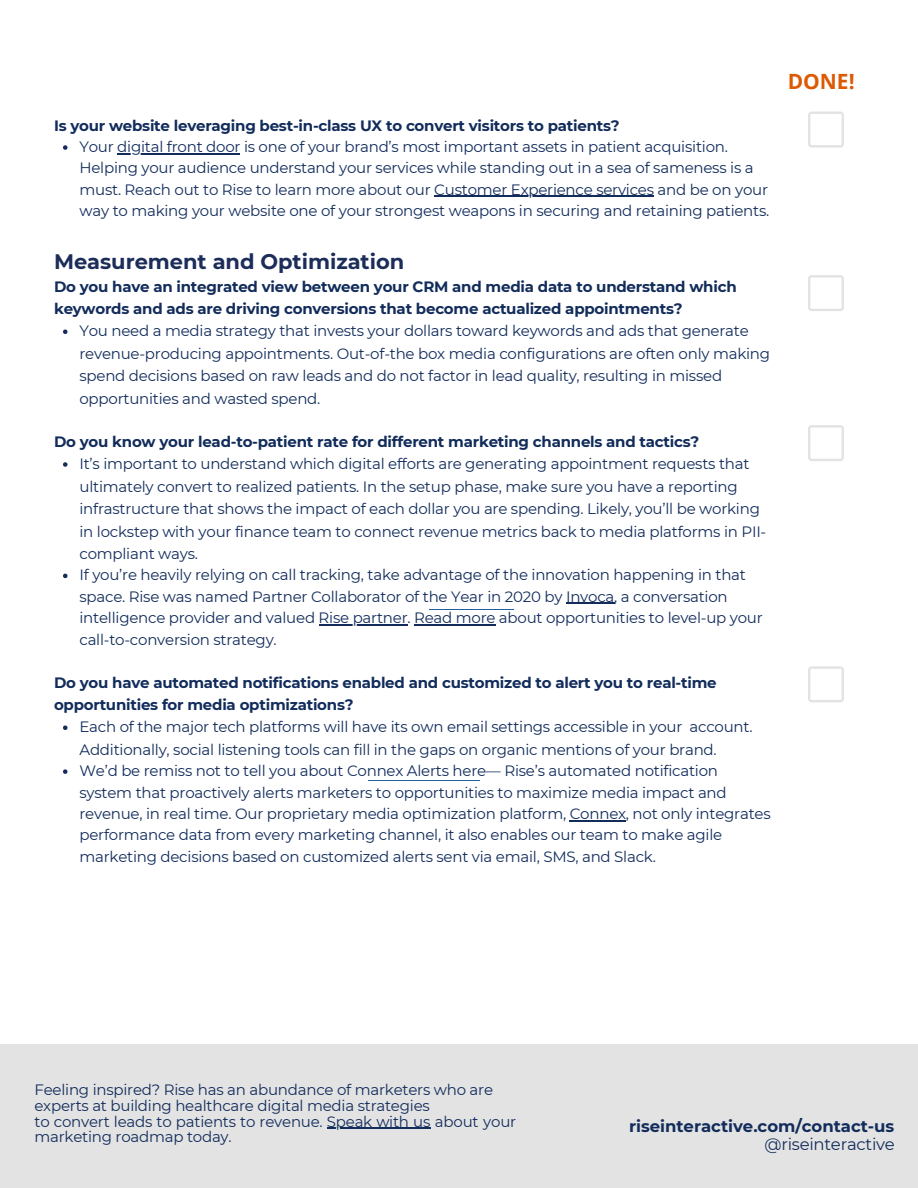
<style>
.page{position:relative;width:918px;height:1188px;background:#fff}
.page>*{position:absolute;margin:0;border:0;box-sizing:border-box;transform-origin:0 0}
.t1{font:700 21px "Montserrat";color:#1c2d5a}
.t2{font:700 21px "Open Sans";color:#dd5a04}
.t3{font:700 16.5px "Montserrat";color:#122c5b}
.t4{font:16.5px "Montserrat";letter-spacing:-.015em;color:#122c5b}
.t5{font:15px/21.3px "Montserrat";letter-spacing:-.015em;color:#122c5b}
.t6{font:700 15px/21.3px "Montserrat";letter-spacing:-.015em;color:#122c5b}
</style>
<div class="page">
<div style="left:0;top:1044px;width:918px;height:144px;background:#e3e3e3"></div>
<hr style="left:368px;top:780px;width:112px;height:1px;background:#215e9e">
<hr style="left:429px;top:609px;width:85px;height:1px;background:#215e9e">
<hr style="left:327px;top:1128px;width:103px;height:1px;background:#122c5b">
<svg style="left:63px;top:330px;width:5px;height:4px"></svg>
<svg style="left:63px;top:462px;width:5px;height:5px"></svg>
<svg style="left:63px;top:574px;width:5px;height:4px"></svg>
<hr style="left:566px;top:603px;width:48px;height:1px;background:#122c5b">
<hr style="left:319px;top:624px;width:88px;height:1px;background:#122c5b">
<hr style="left:414px;top:624px;width:81px;height:1px;background:#122c5b">
<svg style="left:63px;top:726px;width:5px;height:4px"></svg>
<svg style="left:63px;top:769px;width:5px;height:5px"></svg>
<hr style="left:570px;top:820px;width:56px;height:1px;background:#122c5b">
<svg style="left:63px;top:145px;width:5px;height:5px"></svg>
<hr style="left:117px;top:153px;width:123px;height:1px;background:#122c5b">
<hr style="left:434px;top:196px;width:220px;height:1px;background:#122c5b">
<svg style="left:808px;top:112px;width:36px;height:36px"></svg>
<svg style="left:808px;top:275px;width:36px;height:36px"></svg>
<svg style="left:808px;top:425px;width:36px;height:36px"></svg>
<svg style="left:808px;top:666px;width:36px;height:36px"></svg>
<p class="t6" style="left:54px;top:115px;width:567px">Is your website leveraging best-in-class UX to convert visitors to patients?</p>
<p class="t5" style="left:79px;top:136px;width:691px">Your digital front door is one of your brand’s most important assets in patient acquisition.<br>Helping your audience understand your services while standing out in a sea of sameness is a must. Reach out to Rise to learn more about our Customer Experience services and be on your way to making your website one of your strongest weapons in securing and retaining patients.</p>
<p class="t1" style="left:54px;top:249px;width:352px">Measurement and Optimization</p>
<p class="t6" style="left:54px;top:276px;width:684px">Do you have an integrated view between your CRM and media data to understand which keywords and ads are driving conversions that become actualized appointments?</p>
<p class="t5" style="left:79px;top:320px;width:692px;line-height:22.5px">You need a media strategy that invests your dollars toward keywords and ads that generate revenue-producing appointments. Out-of-the box media configurations are often only making spend decisions based on raw leads and do not factor in lead quality, resulting in missed opportunities and wasted spend.</p>
<p class="t6" style="left:54px;top:430px;width:647px">Do you know your lead-to-patient rate for different marketing channels and tactics?</p>
<p class="t5" style="left:79px;top:452px;width:688px;line-height:22.5px">It’s important to understand which digital efforts are generating appointment requests that ultimately convert to realized patients. In the setup phase, make sure you have a reporting infrastructure that shows the impact of each dollar you are spending. Likely, you’ll be working in lockstep with your finance team to connect revenue metrics back to media platforms in PII&shy;compliant ways.</p>
<p class="t5" style="left:79px;top:564px;width:685px">If you’re heavily relying on call tracking, take advantage of the innovation happening in that space. Rise was named Partner Collaborator of the Year in 2020 by Invoca, a conversation intelligence provider and valued Rise partner. Read more about opportunities to level-up your call-to-conversion strategy.</p>
<p class="t6" style="left:54px;top:672px;width:664px">Do you have automated notifications enabled and customized to alert you to real-time opportunities for media optimizations?</p>
<p class="t5" style="left:79px;top:716px;width:675px;line-height:22.5px">Each of the major tech platforms will have its own email settings accessible in your account.<br>Additionally, social listening tools can fill in the gaps on organic mentions of your brand.</p>
<p class="t5" style="left:79px;top:760px;width:693px">We’d be remiss not to tell you about Connex Alerts here— Rise’s automated notification system that proactively alerts marketers to opportunities to maximize media impact and revenue, in real time. Our proprietary media optimization platform, Connex, not only integrates performance data from every marketing channel, it also enables our team to make agile marketing decisions based on customized alerts sent via email, SMS, and Slack.</p>
<p class="t2" style="left:788px;top:67px;width:68px">DONE!</p>
<p class="t5" style="left:34px;top:1082px;width:460px;line-height:15.8px">Feeling inspired? Rise has an abundance of marketers who are experts at building healthcare digital media strategies</p>
<p class="t5" style="left:34px;top:1113px;width:483px;line-height:15.8px">to convert leads to patients to revenue. Speak with us about your marketing roadmap today.</p>
<p class="t3" style="left:629px;top:1116px;width:267px">riseinteractive.com/contact-us</p>
<p class="t4" style="left:765px;top:1134px;width:132px">@riseinteractive</p>
</div>
